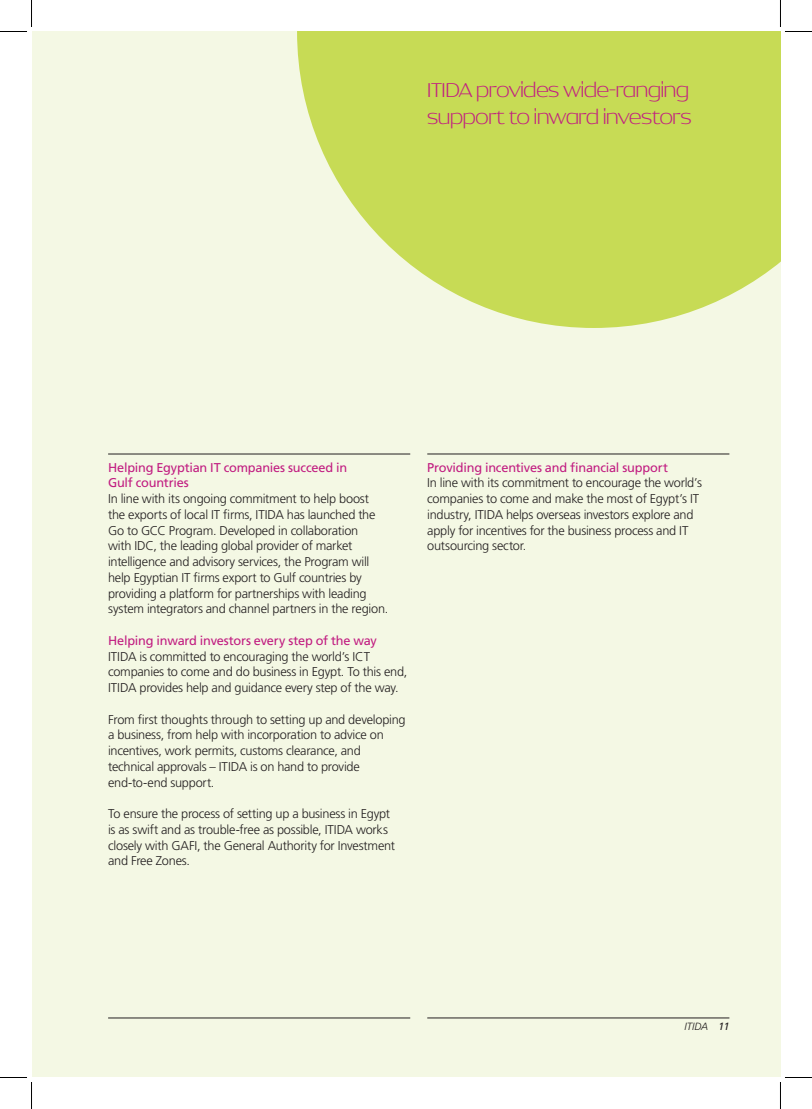
<style>
.page{position:relative;width:812px;height:1109px;background:#fff}
.page>*{position:absolute;margin:0;border:0;box-sizing:border-box;transform-origin:0 0}
._18_XLight_Eng{font:200 27px/27px "Dynasty";letter-spacing:-.005em;color:#c11d81}
.BodyCopy_Eng{font:300 12.75px/15.8px "Frutiger";letter-spacing:-.02em;color:#231f20}
.SubHead_Eng{font:300 12.75px/15.8px "Frutiger";letter-spacing:-.02em;color:#231f20}
.SubHead_Eng-2{font:12.75px/15.8px "Frutiger";letter-spacing:-.015em;color:#c11d81}
.t1{font:italic 300 10.5px "Frutiger";color:#231f20}
.t2{font:italic 10.5px "Frutiger";color:#231f20}
</style>
<div class="page">
<div style="left:32px;top:32px;width:748px;height:1045px;background:#f4f8e4"></div>
<hr style="left:108px;top:454px;width:302px;height:1px;background:#231f20">
<hr style="left:427px;top:454px;width:302px;height:1px;background:#231f20">
<hr style="left:108px;top:1018px;width:302px;height:1px;background:#231f20">
<hr style="left:427px;top:1018px;width:302px;height:1px;background:#231f20">
<svg style="left:297px;top:32px;width:483px;height:296px;fill:#c7db55"></svg>
<svg style="left:0;top:0;width:32px;height:32px"></svg>
<svg style="left:0;top:1077px;width:32px;height:32px"></svg>
<svg style="left:780px;top:0;width:31px;height:32px"></svg>
<svg style="left:780px;top:1077px;width:31px;height:32px"></svg>
<p class="_18_XLight_Eng" style="left:427px;top:76px;width:266px">ITIDA provides wide-ranging support to inward investors</p>
<p class="SubHead_Eng-2" style="left:108px;top:459px;width:240px">Helping Egyptian IT companies succeed in<br>Gulf countries</p>
<p class="SubHead_Eng" style="left:108px;top:491px;width:281px">In line with its ongoing commitment to help boost the exports of local IT firms, ITIDA has launched the Go to GCC Program. Developed in collaboration<br>with IDC, the leading global provider of market intelligence and advisory services, the Program will help Egyptian IT firms export to Gulf countries by providing a platform for partnerships with leading system integrators and channel partners in the region.</p>
<p class="SubHead_Eng-2" style="left:108px;top:633px;width:270px">Helping inward investors every step of the way</p>
<p class="BodyCopy_Eng" style="left:108px;top:648px;width:300px">ITIDA is committed to encouraging the world’s ICT companies to come and do business in Egypt. To this end,<br>ITIDA provides help and guidance every step of the way.</p>
<p class="BodyCopy_Eng" style="left:108px;top:711px;width:299px">From first thoughts through to setting up and developing a business, from help with incorporation to advice on incentives, work permits, customs clearance, and technical approvals – ITIDA is on hand to provide end-to-end support.</p>
<p class="BodyCopy_Eng" style="left:108px;top:806px;width:288px">To ensure the process of setting up a business in Egypt is as swift and as trouble-free as possible, ITIDA works closely with GAFI, the General Authority for Investment and Free Zones.</p>
<p class="SubHead_Eng-2" style="left:427px;top:459px;width:242px">Providing incentives and financial support</p>
<p class="BodyCopy_Eng" style="left:427px;top:475px;width:276px">In line with its commitment to encourage the world’s companies to come and make the most of Egypt’s IT industry, ITIDA helps overseas investors explore and apply for incentives for the business process and IT outsourcing sector.</p>
<p class="t1" style="left:684px;top:1021px;width:25px">ITIDA</p>
<p class="t2" style="left:718px;top:1021px;width:13px">11</p>
</div>
